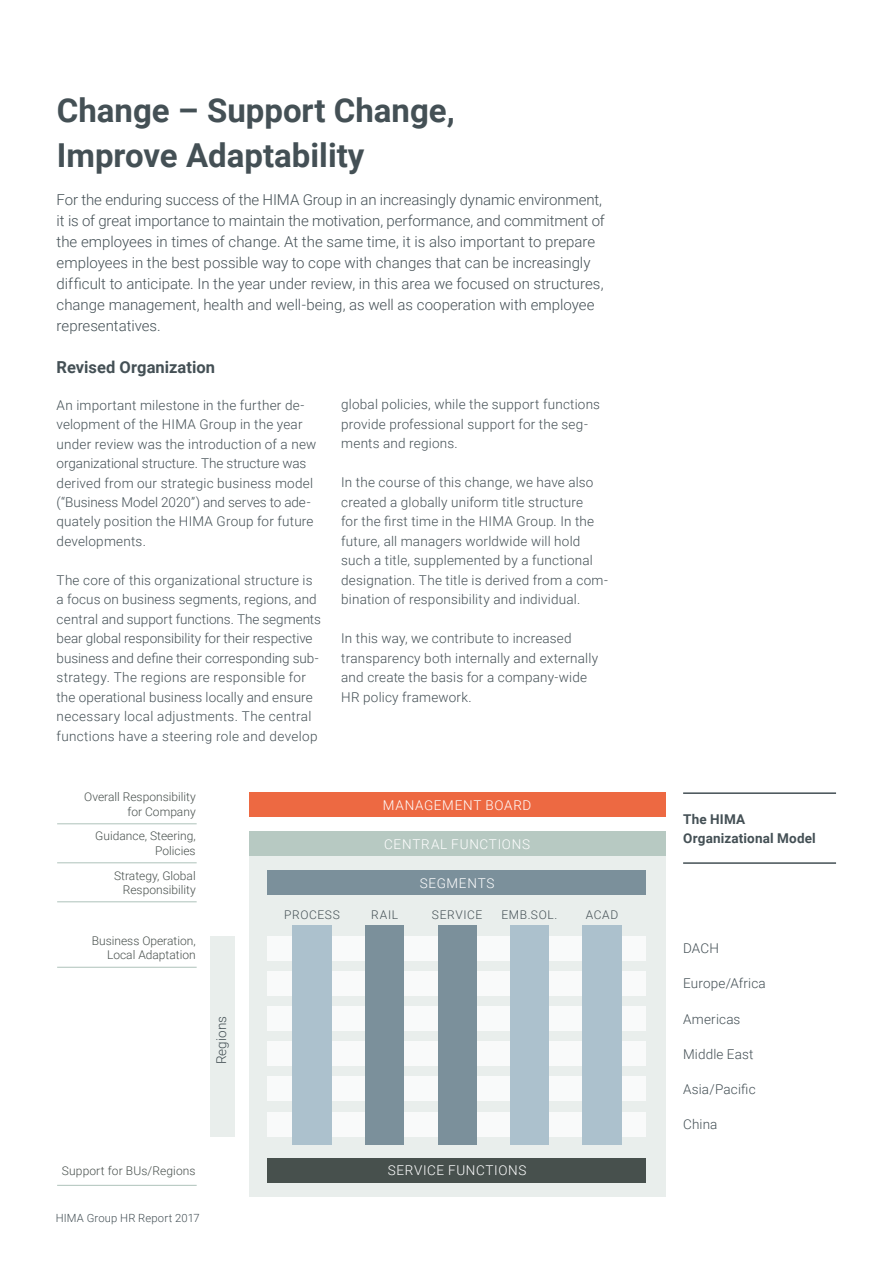
<style>
.page{position:relative;width:893px;height:1263px;background:#fff}
.page>*{position:absolute;margin:0;border:0;box-sizing:border-box;transform-origin:0 0}
.t1{font:700 33px/45px "Roboto";color:#445055}
.t2{font:700 16.5px "Roboto";color:#445055}
.t3{font:300 15px/21px "Roboto";letter-spacing:-.005em;color:#445055}
.t4{font:300 13.5px/19.5px "Roboto";letter-spacing:.015em;color:#445055}
.t5{font:300 13.5px "Roboto";letter-spacing:.05em;color:#fff}
.t6{font:700 13.5px/19.5px "Roboto";letter-spacing:.015em;color:#445055}
.t7{font:300 12px/14.4px "Roboto";color:#48504d;text-align:right}
.t8{font:300 12px "Roboto";letter-spacing:.05em;color:#445055}
.t9{font:300 11.25px "Roboto";letter-spacing:.015em;color:#445055}
</style>
<div class="page">
<div style="left:249px;top:831px;width:416px;height:366px;background:#e9eeec"></div>
<div style="left:249px;top:831px;width:416px;height:25px;background:#b7c9c2"></div>
<div style="left:267px;top:1112px;width:379px;height:24px;background:#fff"></div>
<div style="left:267px;top:1041px;width:379px;height:25px;background:#fff"></div>
<div style="left:267px;top:971px;width:379px;height:25px;background:#fff"></div>
<div style="left:267px;top:1076px;width:379px;height:25px;background:#fff"></div>
<div style="left:267px;top:1006px;width:379px;height:25px;background:#fff"></div>
<div style="left:267px;top:936px;width:379px;height:24px;background:#fff"></div>
<hr style="left:683px;top:792px;width:153px;height:2px;background:#445055">
<hr style="left:683px;top:862px;width:153px;height:2px;background:#445055">
<div style="left:267px;top:1158px;width:379px;height:24px;background:#47504d"></div>
<div style="left:249px;top:792px;width:416px;height:25px;background:#ed6942"></div>
<div style="left:267px;top:870px;width:379px;height:25px;background:#7b909b"></div>
<div style="left:210px;top:936px;width:24px;height:200px;background:#e9eeec"></div>
<div style="left:293px;top:925px;width:39px;height:220px;background:#acc1cd"></div>
<div style="left:365px;top:925px;width:39px;height:220px;background:#7b909b"></div>
<div style="left:438px;top:925px;width:38px;height:220px;background:#7b909b"></div>
<div style="left:510px;top:925px;width:39px;height:220px;background:#acc1cd"></div>
<div style="left:583px;top:925px;width:39px;height:220px;background:#acc1cd"></div>
<hr style="left:57px;top:862px;width:140px;height:1px;background:#b7c9c2">
<hr style="left:57px;top:901px;width:140px;height:1px;background:#b7c9c2">
<hr style="left:57px;top:967px;width:140px;height:1px;background:#b7c9c2">
<hr style="left:57px;top:1185px;width:140px;height:1px;background:#b7c9c2">
<hr style="left:57px;top:823px;width:140px;height:1px;background:#b7c9c2">
<h1 class="t1" style="left:57px;top:87px;width:399px">Change – Support Change,<br>Improve Adaptability</h1>
<p class="t3" style="left:57px;top:189px;width:550px">For the enduring success of the HIMA Group in an increasingly dynamic environment, it is of great importance to maintain the motivation, performance, and commitment of the employees in times of change. At the same time, it is also important to prepare employees in the best possible way to cope with changes that can be increasingly difficult to anticipate. In the year under review, in this area we focused on structures, change management, health and well-being, as well as cooperation with employee representatives.</p>
<p class="t2" style="left:57px;top:356px;width:160px">Revised Organization</p>
<p class="t4" style="left:57px;top:394px;width:261px">An important milestone in the further de&shy;velopment of the HIMA Group in the year under review was the introduction of a new organizational structure. The structure was derived from our strategic business model (“Business Model 2020”) and serves to ade&shy;quately position the HIMA Group for future developments.</p>
<p class="t4" style="left:57px;top:570px;width:266px">The core of this organizational structure is a focus on business segments, regions, and central and support functions. The segments bear global responsibility for their respective business and define their corresponding sub&shy;strategy. The regions are responsible for the operational business locally and ensure necessary local adjustments. The central functions have a steering role and develop</p>
<p class="t4" style="left:341px;top:394px;width:260px">global policies, while the support functions provide professional support for the seg&shy;ments and regions.</p>
<p class="t4" style="left:341px;top:472px;width:268px">In the course of this change, we have also created a globally uniform title structure<br>for the first time in the HIMA Group. In the future, all managers worldwide will hold such a title, supplemented by a functional designation. The title is derived from a com&shy;bination of responsibility and individual.</p>
<p class="t4" style="left:341px;top:628px;width:258px">In this way, we contribute to increased transparency both internally and externally and create the basis for a company-wide HR policy framework.</p>
<p class="t7" style="left:84px;top:789px;width:113px">Overall Responsibility for Company</p>
<p class="t7" style="left:95px;top:828px;width:102px">Guidance, Steering,<br>Policies</p>
<p class="t7" style="left:114px;top:867px;width:83px">Strategy, Global<br>Responsibility</p>
<p class="t7" style="left:92px;top:933px;width:105px">Business Operation,<br>Local Adaptation</p>
<p class="t4" style="left:211px;top:1064px;width:50px;rotate:-90deg">Regions</p>
<p class="t7" style="left:62px;top:1163px;width:135px">Support for BUs/Regions</p>
<p class="t9" style="left:56px;top:1210px;width:146px">HIMA Group HR Report 2017</p>
<p class="t5" style="left:383px;top:795px;width:150px">MANAGEMENT BOARD</p>
<p class="t5" style="left:384px;top:834px;width:147px">CENTRAL FUNCTIONS</p>
<p class="t5" style="left:420px;top:873px;width:76px">SEGMENTS</p>
<p class="t8" style="left:284px;top:906px;width:57px">PROCESS</p>
<p class="t8" style="left:371px;top:906px;width:28px">RAIL</p>
<p class="t8" style="left:432px;top:906px;width:52px">SERVICE</p>
<p class="t8" style="left:501px;top:906px;width:57px">EMB.SOL.</p>
<p class="t8" style="left:586px;top:906px;width:34px">ACAD</p>
<p class="t5" style="left:388px;top:1161px;width:140px">SERVICE FUNCTIONS</p>
<p class="t6" style="left:683px;top:809px;width:134px">The HIMA<br>Organizational Model</p>
<p class="t4" style="left:683px;top:938px;width:37px">DACH</p>
<p class="t4" style="left:683px;top:973px;width:84px">Europe/Africa</p>
<p class="t4" style="left:683px;top:1008px;width:59px">Americas</p>
<p class="t4" style="left:683px;top:1044px;width:72px">Middle East</p>
<p class="t4" style="left:683px;top:1079px;width:74px">Asia/Pacific</p>
<p class="t4" style="left:683px;top:1114px;width:36px">China</p>
</div>
